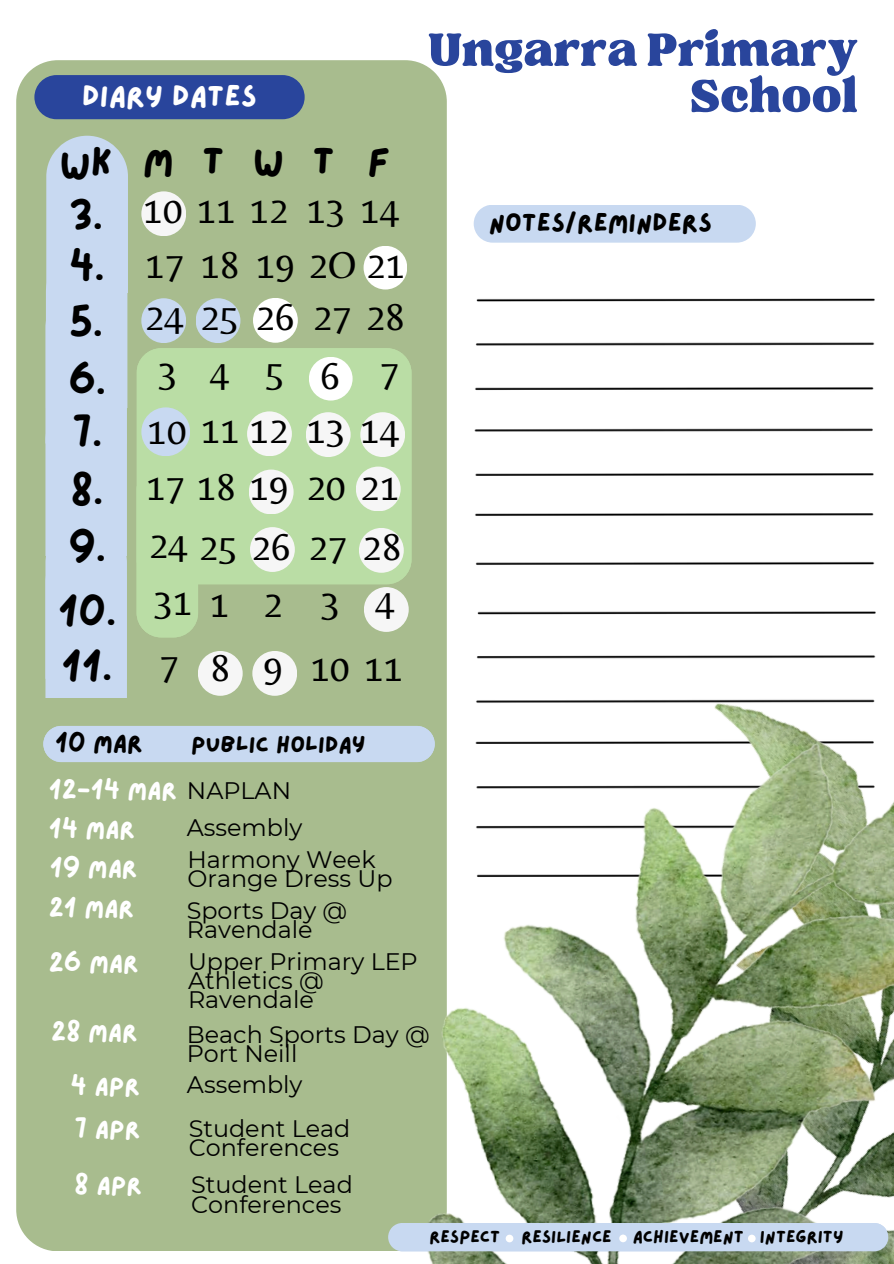
<style>
.page{position:relative;width:894px;height:1264px;background:#fff}
.page>*{position:absolute;margin:0;border:0;box-sizing:border-box;transform-origin:0 0}
.t1{font:63.6px/46.2px "TAN Tangkiwood Display";color:#29459c;text-align:right}
.t2{font:38.85px "Belleza";color:#000}
.t3{font:38.85px "Lazydog";color:#000}
.t4{font:30px "Lazydog";color:#fff}
.t5{font:25.95px "Lazydog";color:#000}
.t6{font:24.75px "Lazydog";color:#fff}
.t7{font:24.75px "Lazydog";color:#000}
.t8{font:23.85px/19.4px "Montserrat";color:#000}
.t9{font:22.95px "Lazydog";color:#000}
.t10{font:17.4px "Lazydog";color:#000}
.s1{font-family:"Montserrat";font-size:23.85px;color:#000}
</style>
<div class="page">
<img style="left:474px;top:298px;width:401px;height:317px">
<div style="left:16px;top:60px;width:430px;height:1190px;background:#a8bc8e"></div>
<img style="left:345px;top:632px;width:531px;height:619px">
<div style="left:136px;top:348px;width:275px;height:236px;background:#badda5"></div>
<div style="left:249px;top:469px;width:44px;height:45px;background:#f6f6f6;border-radius:50%"></div>
<div style="left:306px;top:412px;width:44px;height:45px;background:#f6f6f6;border-radius:50%"></div>
<div style="left:359px;top:528px;width:44px;height:44px;background:#f6f6f6;border-radius:50%"></div>
<div style="left:136px;top:465px;width:62px;height:172px;background:#badda5"></div>
<div style="left:363px;top:246px;width:44px;height:43px;background:#fff;border-radius:50%"></div>
<div style="left:141px;top:298px;width:45px;height:45px;background:#c8d9f1;border-radius:50%"></div>
<div style="left:195px;top:298px;width:45px;height:45px;background:#c8d9f1;border-radius:50%"></div>
<div style="left:253px;top:298px;width:45px;height:45px;background:#fff;border-radius:50%"></div>
<div style="left:141px;top:191px;width:45px;height:45px;background:#f6f6f6;border-radius:50%"></div>
<div style="left:309px;top:357px;width:43px;height:43px;background:#fff;border-radius:50%"></div>
<div style="left:45px;top:136px;width:83px;height:562px;background:#c8d9f1"></div>
<div style="left:141px;top:407px;width:49px;height:49px;background:#c8d9f1;border-radius:50%"></div>
<div style="left:247px;top:411px;width:45px;height:45px;background:#f6f6f6;border-radius:50%"></div>
<div style="left:360px;top:412px;width:45px;height:45px;background:#f6f6f6;border-radius:50%"></div>
<div style="left:356px;top:466px;width:44px;height:45px;background:#f6f6f6;border-radius:50%"></div>
<div style="left:250px;top:527px;width:45px;height:45px;background:#f6f6f6;border-radius:50%"></div>
<div style="left:364px;top:587px;width:44px;height:45px;background:#f6f6f6;border-radius:50%"></div>
<div style="left:252px;top:651px;width:45px;height:44px;background:#f6f6f6;border-radius:50%"></div>
<div style="left:198px;top:651px;width:44px;height:44px;background:#f6f6f6;border-radius:50%"></div>
<div style="left:34px;top:75px;width:270px;height:44px;background:#29459c;border-radius:22px"></div>
<div style="left:473px;top:205px;width:282px;height:38px;background:#c8d9f1"></div>
<img style="left:376px;top:714px;width:517px;height:549px">
<div style="left:388px;top:1222px;width:500px;height:29px;background:#c8d9f1"></div>
<div style="left:505px;top:1234px;width:8px;height:8px;background:#fff;border-radius:50%"></div>
<div style="left:619px;top:1234px;width:7px;height:8px;background:#fff;border-radius:50%"></div>
<div style="left:747px;top:1234px;width:8px;height:8px;background:#fff;border-radius:50%"></div>
<div style="left:43px;top:726px;width:391px;height:36px;background:#c8d9f1"></div>
<p class="t4" style="left:82px;top:81px;width:176px">DIARY DATES</p>
<p class="t3" style="left:60px;top:145px;width:54px">WK</p>
<p class="t3" style="left:143px;top:142px;width:32px">M</p>
<p class="t3" style="left:202px;top:142px;width:24px">T</p>
<p class="t3" style="left:253px;top:142px;width:32px">W</p>
<p class="t3" style="left:312px;top:142px;width:24px">T</p>
<p class="t3" style="left:367px;top:142px;width:25px">F</p>
<h1 class="t3" style="left:69px;top:196px;width:35px">3.</h1>
<h3 class="t3" style="left:69px;top:248px;width:37px">4.</h3>
<p class="t3" style="left:69px;top:304px;width:36px">5.</p>
<h2 class="t3" style="left:68px;top:362px;width:39px">6.</h2>
<h2 class="t3" style="left:72px;top:414px;width:32px">7.</h2>
<h2 class="t3" style="left:71px;top:471px;width:34px">8.</h2>
<p class="t3" style="left:68px;top:529px;width:39px">9.</p>
<p class="t3" style="left:58px;top:593px;width:60px">10.</p>
<p class="t3" style="left:62px;top:648px;width:52px">11.</p>
<h2 class="t2" style="left:143px;top:187px;width:146px">10 11 12</h2>
<h2 class="t2" style="left:307px;top:187px;width:94px">13 14</h2>
<h2 class="t2" style="left:145px;top:242px;width:261px">17 18 19 2O 21</h2>
<p class="t2" style="left:145px;top:294px;width:151px">24 25 26</p>
<p class="t2" style="left:313px;top:294px;width:93px">27 28</p>
<p class="t2" style="left:158px;top:350px;width:21px">3</p>
<p class="t2" style="left:210px;top:350px;width:21px">4</p>
<p class="t2" style="left:265px;top:350px;width:21px">5</p>
<p class="t2" style="left:320px;top:353px;width:21px">6</p>
<p class="t2" style="left:380px;top:350px;width:21px">7</p>
<p class="t2" style="left:147px;top:407px;width:142px">10 11 12</p>
<p class="t2" style="left:307px;top:407px;width:94px">13 14</p>
<p class="t2" style="left:146px;top:464px;width:144px">17 18 19</p>
<p class="t2" style="left:307px;top:464px;width:94px">20 21</p>
<p class="t2" style="left:149px;top:524px;width:143px">24 25 26</p>
<p class="t2" style="left:309px;top:524px;width:94px">27 28</p>
<p class="t2" style="left:154px;top:579px;width:40px">31</p>
<p class="t2" style="left:210px;top:581px;width:21px">1</p>
<p class="t2" style="left:263px;top:581px;width:21px">2</p>
<p class="t2" style="left:320px;top:579px;width:21px">3</p>
<p class="t2" style="left:375px;top:579px;width:21px">4</p>
<p class="t2" style="left:160px;top:643px;width:21px">7</p>
<p class="t2" style="left:211px;top:645px;width:21px">8</p>
<p class="t2" style="left:263px;top:645px;width:21px">9</p>
<p class="t2" style="left:311px;top:645px;width:94px">10 11</p>
<p class="t7" style="left:55px;top:730px;width:89px">10 MAR</p>
<p class="t9" style="left:191px;top:734px;width:176px">PUBLIC HOLIDAY</p>
<p class="t6" style="left:49px;top:778px;width:244px">12-14 MAR <span class="s1">NAPLAN</span></p>
<p class="t6" style="left:49px;top:816px;width:88px">14 MAR</p>
<p class="t8" style="left:187px;top:817px;width:117px">Assembly</p>
<p class="t6" style="left:50px;top:856px;width:89px">19 MAR</p>
<p class="t8" style="left:187px;top:849px;width:190px">Harmony Week</p>
<p class="t8" style="left:187px;top:869px;width:206px">Orange Dress Up</p>
<p class="t1" style="left:428px;top:28px;width:431px">Ungarra Primary<br>School</p>
<p class="t5" style="left:488px;top:209px;width:225px">NOTES/REMINDERS</p>
<p class="t6" style="left:49px;top:895px;width:87px">21 MAR</p>
<p class="t6" style="left:49px;top:951px;width:91px">26 MAR</p>
<p class="t8" style="left:187px;top:900px;width:162px">Sports Day @<br>Ravendale</p>
<p class="t8" style="left:188px;top:951px;width:231px">Upper Primary LEP<br>Athletics @<br>Ravendale</p>
<p class="t8" style="left:187px;top:1024px;width:244px">Beach Sports Day @<br>Port Neill</p>
<p class="t6" style="left:51px;top:1019px;width:88px">28 MAR</p>
<p class="t6" style="left:71px;top:1073px;width:71px">4 APR</p>
<p class="t8" style="left:187px;top:1074px;width:117px">Assembly</p>
<p class="t6" style="left:75px;top:1117px;width:67px">7 APR</p>
<p class="t8" style="left:189px;top:1118px;width:163px">Student Lead<br>Conferences</p>
<p class="t6" style="left:75px;top:1172px;width:69px">8 APR</p>
<p class="t8" style="left:191px;top:1174px;width:163px">Student Lead<br>Conferences</p>
<p class="t10" style="left:429px;top:1227px;width:415px">RESPECT RESILIENCE ACHIEVEMENT INTEGRITY</p>
</div>
